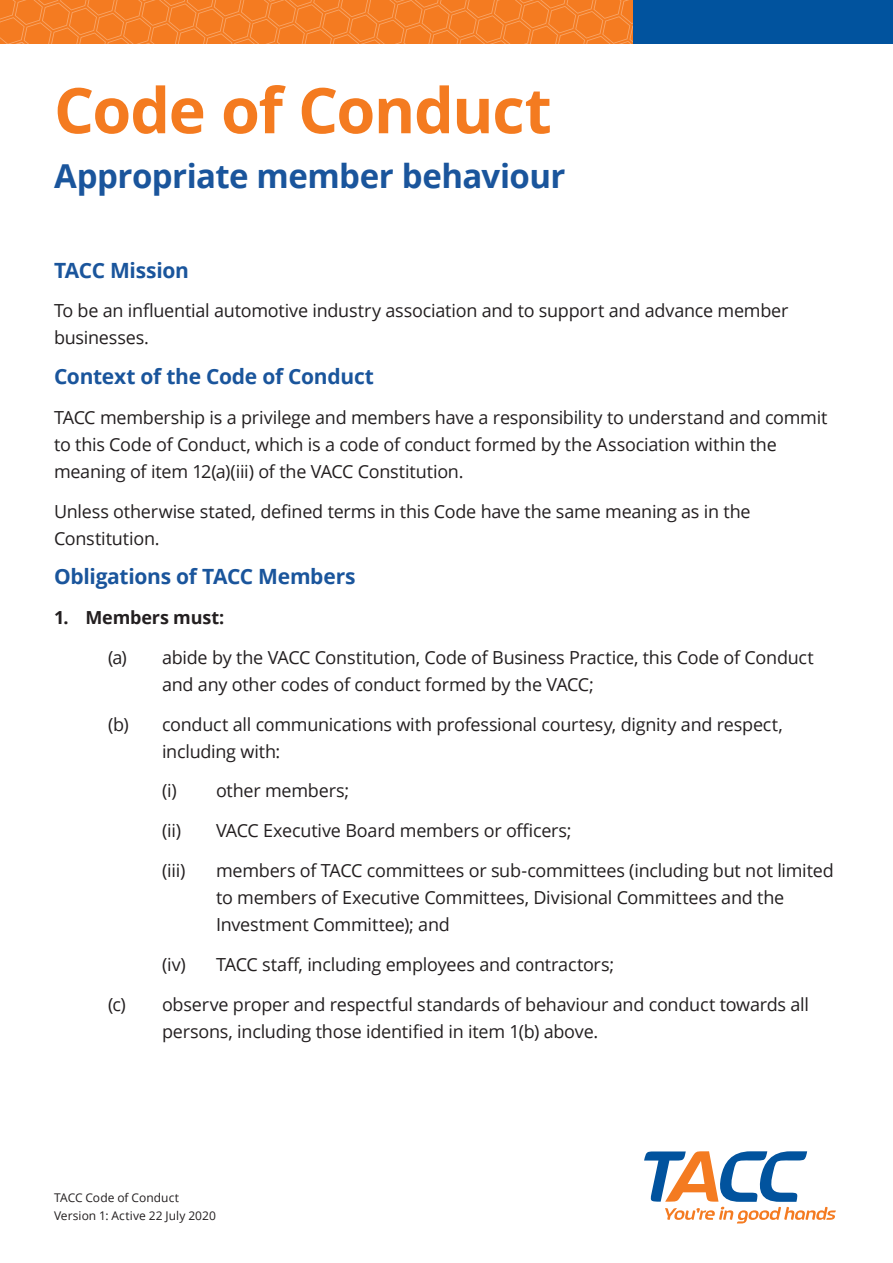
<style>
.page{position:relative;width:893px;height:1263px;background:#fff}
.page>*{position:absolute;margin:0;border:0;box-sizing:border-box;transform-origin:0 0}
.t1{font:700 63px "Open Sans";letter-spacing:-.025em;color:#f47b20}
.t2{font:700 33px "Open Sans";letter-spacing:-.015em;color:#1a559c}
.t3{font:700 21px "Open Sans";letter-spacing:-.015em;color:#1a559c}
.t4{font:18px/27px "Open Sans";letter-spacing:-.015em;color:#231f20}
.t5{font:700 18px "Open Sans";letter-spacing:-.01em;color:#231f20}
.t6{font:12px "Open Sans";letter-spacing:.005em;color:#231f20}
</style>
<div class="page">
<svg style="left:0;top:0;width:634px;height:44px;background:#f47f29"></svg>
<div style="left:634px;top:0;width:259px;height:44px;background:#01539e"></div>
<svg style="left:644px;top:1151px;width:192px;height:72px"></svg>
<p class="t1" style="left:54px;top:66px;width:499px">Code of Conduct</p>
<p class="t2" style="left:54px;top:153px;width:513px">Appropriate member behaviour</p>
<p class="t3" style="left:54px;top:255px;width:136px">TACC Mission</p>
<p class="t4" style="left:54px;top:297px;width:736px">To be an influential automotive industry association and to support and advance member businesses.</p>
<p class="t3" style="left:54px;top:362px;width:322px">Context of the Code of Conduct</p>
<p class="t4" style="left:54px;top:403px;width:775px">TACC membership is a privilege and members have a responsibility to understand and commit to this Code of Conduct, which is a code of conduct formed by the Association within the meaning of item 12(a)(iii) of the VACC Constitution.</p>
<p class="t4" style="left:54px;top:497px;width:698px">Unless otherwise stated, defined terms in this Code have the same meaning as in the<br>Constitution.</p>
<p class="t3" style="left:54px;top:562px;width:303px">Obligations of TACC Members</p>
<p class="t5" style="left:54px;top:605px;width:172px">1. Members must:</p>
<p class="t4" style="left:162px;top:643px;width:653px;text-indent:-54px">(a) abide by the VACC Constitution, Code of Business Practice, this Code of Conduct and any other codes of conduct formed by the VACC;</p>
<p class="t4" style="left:162px;top:710px;width:622px;text-indent:-54px">(b) conduct all communications with professional courtesy, dignity and respect, including with:</p>
<p class="t4" style="left:162px;top:777px;width:189px">(i) other members;</p>
<p class="t4" style="left:162px;top:817px;width:411px">(ii) VACC Executive Board members or officers;</p>
<p class="t4" style="left:162px;top:856px;width:25px">(iii)</p>
<p class="t4" style="left:216px;top:856px;width:619px">members of TACC committees or sub-committees (including but not limited to members of Executive Committees, Divisional Committees and the<br>Investment Committee); and</p>
<p class="t4" style="left:162px;top:950px;width:454px">(iv) TACC staff, including employees and contractors;</p>
<p class="t4" style="left:162px;top:990px;width:648px;text-indent:-54px">(c) observe proper and respectful standards of behaviour and conduct towards all persons, including those identified in item 1(b) above.</p>
<p class="t6" style="left:54px;top:1190px;width:127px">TACC Code of Conduct</p>
<p class="t6" style="left:54px;top:1208px;width:163px">Version 1: Active 22 July 2020</p>
</div>
